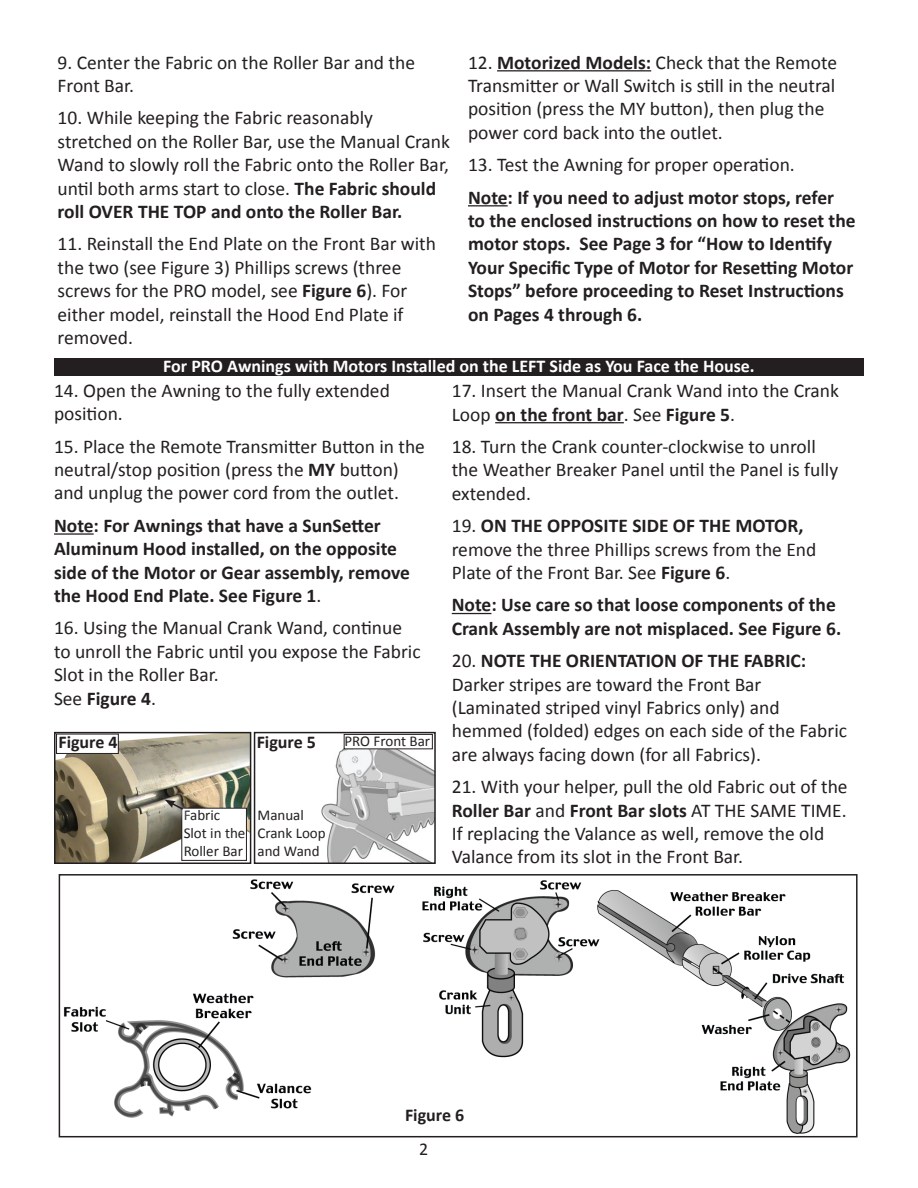
<style>
.page{position:relative;width:918px;height:1188px;background:#fff}
.page>*{position:absolute;margin:0;border:0;box-sizing:border-box;transform-origin:0 0}
.Paragraph_Style_1{font:19.5px/23.4px "Calibri";color:#231f20}
.Paragraph_Style_1-2{font:700 19.5px/23.4px "Calibri";color:#231f20}
.WARNING{font:700 18px "Calibri";color:#fff}
.Paragraph_Style_1-3{font:700 18px "Calibri";color:#231f20}
.t1{font:18px "Calibri";color:#231f20}
.Paragraph_Style_1-4{font:15px/18px "Calibri";color:#231f20}
.s1{font-weight:700}
.s2{font-weight:400}
</style>
<div class="page">
<hr style="left:495px;top:422px;width:129px;height:1px;background:#231f20">
<hr style="left:452px;top:613px;width:39px;height:1px;background:#231f20">
<div style="left:54px;top:358px;width:810px;height:17px;background:#231f20"></div>
<hr style="left:54px;top:533px;width:40px;height:2px;background:#231f20">
<hr style="left:497px;top:70px;width:154px;height:1px;background:#231f20">
<hr style="left:468px;top:205px;width:40px;height:1px;background:#231f20">
<img style="left:57px;top:735px;width:191px;height:126px">
<div style="left:54px;top:732px;width:197px;height:132px;border:2px solid #231f20"></div>
<div style="left:182px;top:808px;width:64px;height:52px;background:#fff"></div>
<div style="left:181px;top:808px;width:66px;height:53px;border:1px solid #231f20"></div>
<svg style="left:164px;top:800px;width:32px;height:24px"></svg>
<svg style="left:154px;top:789px;width:40px;height:31px"></svg>
<div style="left:57px;top:734px;width:61px;height:19px;background:#fff"></div>
<div style="left:56px;top:734px;width:63px;height:20px;border:1px solid #231f20"></div>
<img style="left:64px;top:879px;width:787px;height:255px">
<div style="left:59px;top:874px;width:799px;height:263px;border:2px solid #231f20"></div>
<img style="left:321px;top:736px;width:112px;height:125px">
<div style="left:254px;top:732px;width:182px;height:132px;border:2px solid #231f20"></div>
<div style="left:344px;top:734px;width:88px;height:15px;background:#fff"></div>
<div style="left:344px;top:734px;width:89px;height:15px;border:1px solid #231f20"></div>
<div style="left:405px;top:1108px;width:80px;height:26px;background:#fff"></div>
<p class="Paragraph_Style_1" style="left:58px;top:51px;width:359px">9. Center the Fabric on the Roller Bar and the<br>Front Bar.</p>
<p class="Paragraph_Style_1" style="left:58px;top:106px;width:394px">10. While keeping the Fabric reasonably stretched on the Roller Bar, use the Manual Crank Wand to slowly roll the Fabric onto the Roller Bar, until both arms start to close. <span class="s1">The Fabric should roll OVER THE TOP and onto the Roller Bar.</span></p>
<p class="Paragraph_Style_1" style="left:58px;top:232px;width:380px">11. Reinstall the End Plate on the Front Bar with the two (see Figure 3) Phillips screws (three screws for the PRO model, see <span class="s1">Figure 6</span>). For either model, reinstall the Hood End Plate if removed.</p>
<p class="WARNING" style="left:163px;top:354px;width:593px">For PRO Awnings with Motors Installed on the LEFT Side as You Face the House.</p>
<p class="Paragraph_Style_1" style="left:54px;top:379px;width:337px">14. Open the Awning to the fully extended position.</p>
<p class="Paragraph_Style_1" style="left:54px;top:435px;width:373px">15. Place the Remote Transmitter Button in the neutral/stop position (press the <span class="s1">MY</span> button) and unplug the power cord from the outlet.</p>
<p class="Paragraph_Style_1-2" style="left:54px;top:514px;width:357px">Note: For Awnings that have a SunSetter Aluminum Hood installed, on the opposite side of the Motor or Gear assembly, remove the Hood End Plate. See Figure 1<span class="s2">.</span></p>
<p class="Paragraph_Style_1" style="left:54px;top:616px;width:368px">16. Using the Manual Crank Wand, continue to unroll the Fabric until you expose the Fabric<br>Slot in the Roller Bar.<br>See <span class="s1">Figure 4</span>.</p>
<p class="Paragraph_Style_1" style="left:468px;top:51px;width:371px">12. <span class="s1">Motorized Models:</span> Check that the Remote Transmitter or Wall Switch is still in the neutral position (press the MY button), then plug the power cord back into the outlet.</p>
<p class="Paragraph_Style_1" style="left:468px;top:153px;width:328px">13. Test the Awning for proper operation.</p>
<p class="Paragraph_Style_1-2" style="left:468px;top:185px;width:389px">Note: If you need to adjust motor stops, refer to the enclosed instructions on how to reset the motor stops. See Page 3 for “How to Identify Your Specific Type of Motor for Resetting Motor Stops” before proceeding to Reset Instructions on Pages 4 through 6.</p>
<p class="Paragraph_Style_1" style="left:452px;top:379px;width:389px">17. Insert the Manual Crank Wand into the Crank<br>Loop <span class="s1">on the front bar</span>. See <span class="s1">Figure 5</span>.</p>
<p class="Paragraph_Style_1" style="left:452px;top:435px;width:388px">18. Turn the Crank counter-clockwise to unroll the Weather Breaker Panel until the Panel is fully extended.</p>
<p class="Paragraph_Style_1" style="left:452px;top:514px;width:366px">19. <span class="s1">ON THE OPPOSITE SIDE OF THE MOTOR, </span>remove the three Phillips screws from the End<br>Plate of the Front Bar. See <span class="s1">Figure 6</span>.</p>
<p class="Paragraph_Style_1-2" style="left:452px;top:593px;width:391px">Note: Use care so that loose components of the<br>Crank Assembly are not misplaced. See Figure 6.</p>
<p class="Paragraph_Style_1" style="left:452px;top:649px;width:397px">20. <span class="s1">NOTE THE ORIENTATION OF THE FABRIC:<br></span>Darker stripes are toward the Front Bar (Laminated striped vinyl Fabrics only) and hemmed (folded) edges on each side of the Fabric are always facing down (for all Fabrics).</p>
<p class="Paragraph_Style_1" style="left:452px;top:775px;width:397px">21. With your helper, pull the old Fabric out of the <span class="s1">Roller Bar</span> and <span class="s1">Front Bar slots</span> AT THE SAME TIME.<br>If replacing the Valance as well, remove the old Valance from its slot in the Front Bar.</p>
<p class="Paragraph_Style_1-3" style="left:58px;top:730px;width:61px">Figure 4</p>
<p class="Paragraph_Style_1-3" style="left:257px;top:730px;width:61px">Figure 5</p>
<p class="Paragraph_Style_1-4" style="left:345px;top:732px;width:87px">PRO Front Bar</p>
<p class="Paragraph_Style_1-4" style="left:184px;top:806px;width:63px">Fabric<br>Slot in the<br>Roller Bar</p>
<p class="Paragraph_Style_1-4" style="left:258px;top:806px;width:70px">Manual<br>Crank Loop and Wand</p>
<p class="Paragraph_Style_1-3" style="left:405px;top:1104px;width:61px">Figure 6</p>
<p class="t1" style="left:419px;top:1137px;width:11px">2</p>
</div>
